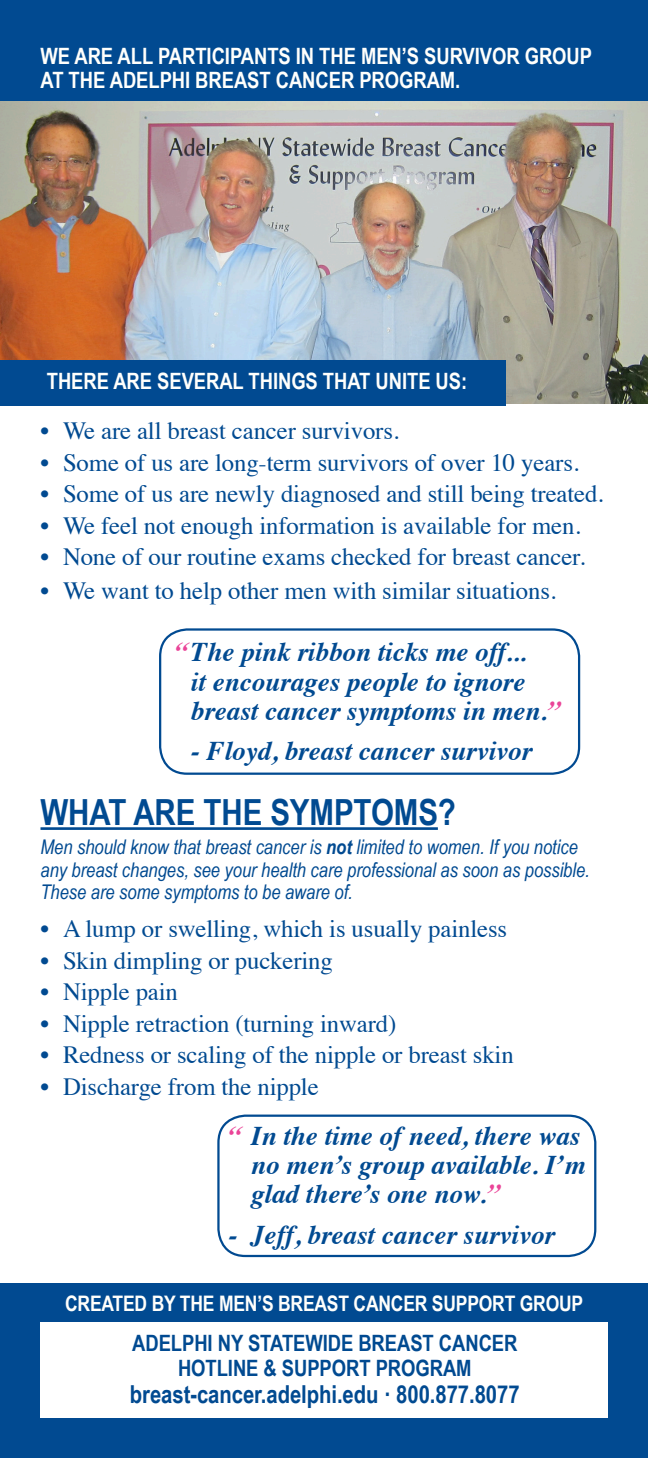
<style>
.page{position:relative;width:648px;height:1458px;background:#fff}
.page>*{position:absolute;margin:0;border:0;box-sizing:border-box;transform-origin:0 0}
.t1{font:700 36px "Arial Narrow";letter-spacing:-.005em;color:#014a91}
.t2{font:italic 700 27px/29.2px "Times";color:#014a91}
.t3{font:24.75px "Times";letter-spacing:-.005em;color:#014a91}
.t4{font:700 24.75px "Arial Narrow";letter-spacing:-.005em;color:#014a91}
.t5{font:700 22.5px/24.8px "Arial Narrow";letter-spacing:-.005em;color:#fffffc}
.t6{font:700 22.5px/24.8px "Arial Narrow";letter-spacing:-.005em;color:#014a91;text-align:center}
.t7{font:700 21.38px "Arial Narrow";letter-spacing:-.01em;color:#fffffc}
.t8{font:italic 20.25px/22.5px "Arial Narrow";letter-spacing:-.005em;color:#014a91}
.s1{color:#ea4498}
.s2{font-weight:700}
</style>
<div class="page">
<img style="left:0;top:100px;width:648px;height:303px">
<div style="left:0;top:360px;width:505px;height:45px;background:#014a91"></div>
<div style="left:0;top:0;width:648px;height:100px;background:#014a91"></div>
<div style="left:159px;top:628px;width:421px;height:147px;border:2px solid #014a91;border-radius:27px"></div>
<hr style="left:40px;top:827px;width:398px;height:3px;background:#014a91">
<div style="left:217px;top:1115px;width:379px;height:142px;border:2px solid #014a91;border-radius:27px"></div>
<div style="left:0;top:1283px;width:648px;height:175px;background:#014a91"></div>
<div style="left:40px;top:1322px;width:568px;height:96px;background:#fff"></div>
<p class="t5" style="left:40px;top:42px;width:553px">WE ARE ALL PARTICIPANTS IN THE MEN’S SURVIVOR GROUP<br>AT THE ADELPHI BREAST CANCER PROGRAM.</p>
<p class="t5" style="left:47px;top:368px;width:422px">THERE ARE SEVERAL THINGS THAT UNITE US:</p>
<p class="t3" style="left:40px;top:408px;width:360px">• We are all breast cancer survivors.</p>
<p class="t3" style="left:40px;top:439px;width:540px">• Some of us are long-term survivors of over 10 years.</p>
<p class="t3" style="left:40px;top:471px;width:564px">• Some of us are newly diagnosed and still being treated.</p>
<p class="t3" style="left:40px;top:502px;width:542px">• We feel not enough information is available for men.</p>
<p class="t3" style="left:40px;top:534px;width:546px">• None of our routine exams checked for breast cancer.</p>
<p class="t3" style="left:40px;top:568px;width:517px">• We want to help other men with similar situations.</p>
<p class="t2" style="left:191px;top:635px;width:371px;text-indent:-16px"><span class="s1">“</span>The pink ribbon ticks me off...<br>it encourages people to ignore breast cancer symptoms in men.<span class="s1">”</span></p>
<p class="t2" style="left:191px;top:734px;width:343px">- Floyd, breast cancer survivor</p>
<p class="t1" style="left:40px;top:785px;width:417px">WHAT ARE THE SYMPTOMS?</p>
<p class="t8" style="left:40px;top:835px;width:551px">Men should know that breast cancer is <span class="s2">not</span> limited to women. If you notice any breast changes, see your health care professional as soon as possible.<br>These are some symptoms to be aware of.</p>
<p class="t3" style="left:40px;top:906px;width:468px">• A lump or swelling, which is usually painless</p>
<p class="t3" style="left:40px;top:937px;width:294px">• Skin dimpling or puckering</p>
<p class="t3" style="left:40px;top:969px;width:139px">• Nipple pain</p>
<p class="t3" style="left:40px;top:1000px;width:357px">• Nipple retraction (turning inward)</p>
<p class="t3" style="left:40px;top:1032px;width:475px">• Redness or scaling of the nipple or breast skin</p>
<p class="t3" style="left:40px;top:1063px;width:280px">• Discharge from the nipple</p>
<p class="t2" style="left:229px;top:1119px;width:353px"><span class="s1">“</span> In the time of need, there was</p>
<p class="t2" style="left:251px;top:1148px;width:336px">no men’s group available. I’m glad there’s one now.<span class="s1">”</span></p>
<p class="t2" style="left:229px;top:1218px;width:328px">- Jeff, breast cancer survivor</p>
<p class="t7" style="left:65px;top:1288px;width:520px">CREATED BY THE MEN’S BREAST CANCER SUPPORT GROUP</p>
<p class="t6" style="left:132px;top:1329px;width:387px">ADELPHI NY STATEWIDE BREAST CANCER<br>HOTLINE &amp; SUPPORT PROGRAM</p>
<p class="t4" style="left:130px;top:1375px;width:391px">breast-cancer.adelphi.edu · 800.877.8077</p>
</div>
